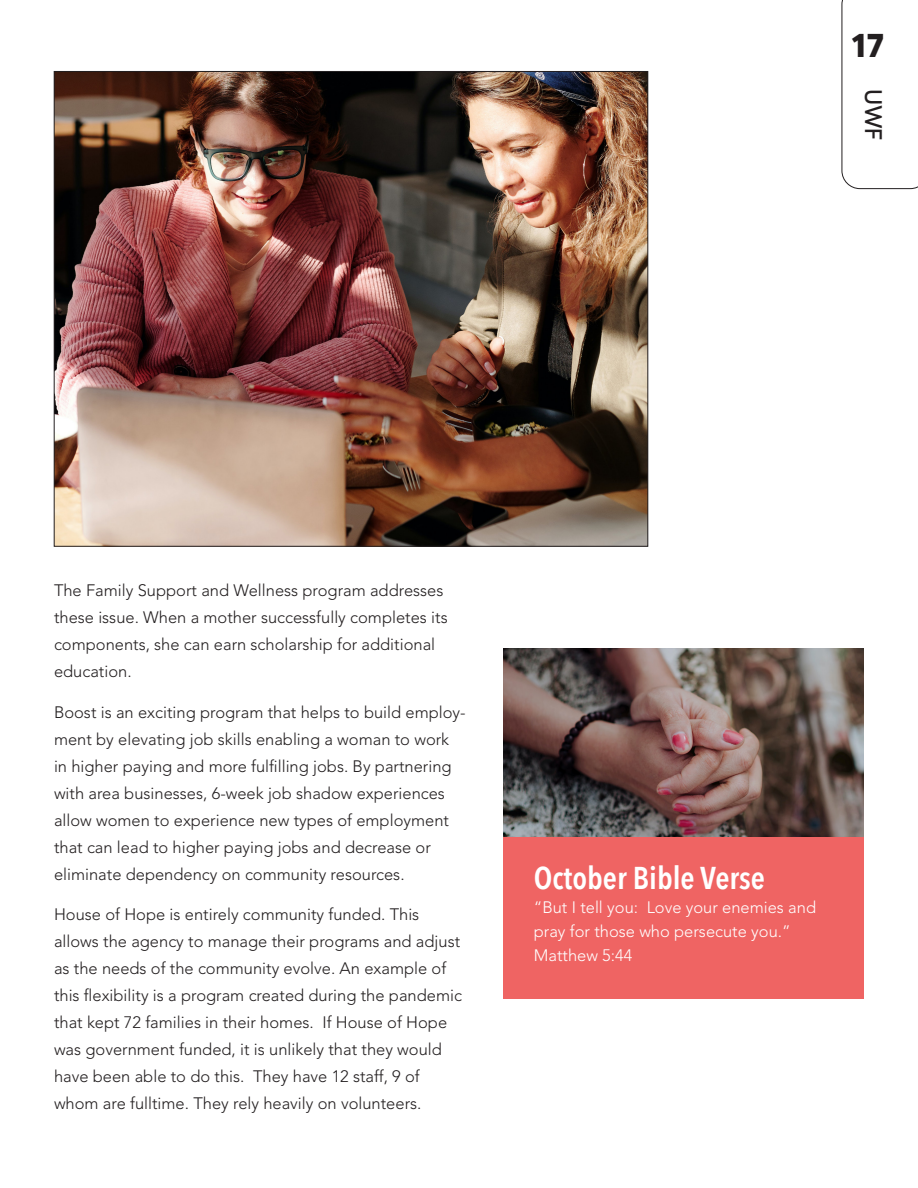
<style>
.page{position:relative;width:918px;height:1188px;background:#fff}
.page>*{position:absolute;margin:0;border:0;box-sizing:border-box;transform-origin:0 0}
.t1{font:700 33px "MADETOMMY";color:#231f20}
.t2{font:600 31.5px "Avenir Next Condensed";color:#fff}
.t3{font:24px "MADETOMMY";color:#231f20}
.t4{font:300 16.5px/27px "Avenir";color:#231f20}
.t5{font:300 16.5px/24px "Avenir";color:#fff}
</style>
<div class="page">
<svg style="left:842px;top:0;width:76px;height:189px"></svg>
<div style="left:504px;top:648px;width:360px;height:351px;background:#ef6463"></div>
<img style="left:504px;top:648px;width:360px;height:189px">
<img style="left:56px;top:73px;width:590px;height:471px">
<p class="t1" style="left:852px;top:25px;width:34px">17</p>
<p class="t3" style="left:888px;top:89px;width:54px;rotate:90deg">UWF</p>
<p class="t4" style="left:54px;top:577px;width:395px">The Family Support and Wellness program addresses these issue. When a mother successfully completes its components, she can earn scholarship for additional education.</p>
<p class="t4" style="left:54px;top:698px;width:413px">Boost is an exciting program that helps to build employ&shy;ment by elevating job skills enabling a woman to work in higher paying and more fulfilling jobs. By partnering with area businesses, 6-week job shadow experiences allow women to experience new types of employment that can lead to higher paying jobs and decrease or eliminate dependency on community resources.</p>
<p class="t4" style="left:54px;top:901px;width:409px">House of Hope is entirely community funded. This allows the agency to manage their programs and adjust as the needs of the community evolve. An example of this flexibility is a program created during the pandemic that kept 72 families in their homes. If House of Hope was government funded, it is unlikely that they would have been able to do this. They have 12 staff, 9 of whom are fulltime. They rely heavily on volunteers.</p>
<p class="t2" style="left:534px;top:851px;width:233px">October Bible Verse</p>
<p class="t5" style="left:534px;top:895px;width:284px">“But I tell you: Love your enemies and pray for those who persecute you.”</p>
<p class="t5" style="left:534px;top:943px;width:100px">Matthew 5:44</p>
</div>
